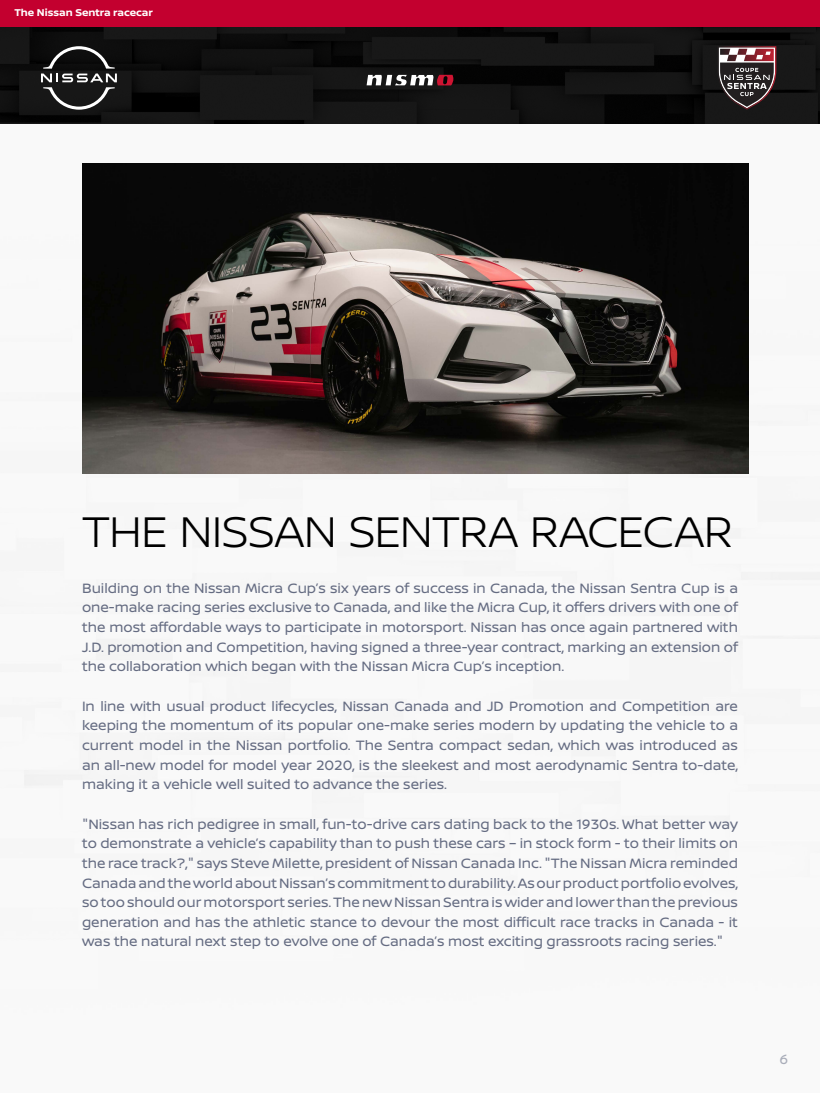
<style>
.page{position:relative;width:820px;height:1093px;background:#fff}
.page>*{position:absolute;margin:0;border:0;box-sizing:border-box;transform-origin:0 0}
.t1{font:300 45.6px "Nissan Brand";letter-spacing:-.015em;color:#000}
.Texte{font:14.4px/19.6px "Nissan Brand";color:#656c82;text-align:justify}
.t2{font:14.4px "Nissan Brand";color:#a9adb9}
.Ancre_de_texte__debu{font:700 10.48px "Nissan Brand";color:#fff}
</style>
<div class="page">
<img style="left:0;top:123px;width:819px;height:698px">
<img style="left:0;top:26px;width:819px;height:97px">
<svg style="left:41px;top:46px;width:76px;height:64px;background:#383838"></svg>
<svg style="left:717px;top:46px;width:59px;height:64px;background:#5f4f51"></svg>
<svg style="left:366px;top:75px;width:87px;height:10px"></svg>
<div style="left:0;top:0;width:819px;height:26px;background:#c3002f"></div>
<img style="left:82px;top:163px;width:666px;height:311px">
<p class="Ancre_de_texte__debu" style="left:14px;top:5px;width:140px">The Nissan Sentra racecar</p>
<p class="t1" style="left:82px;top:498px;width:651px">THE NISSAN SENTRA RACECAR</p>
<p class="Texte" style="left:82px;top:577px;width:657px">Building on the Nissan Micra Cup’s six years of success in Canada, the Nissan Sentra Cup is a one-make racing series exclusive to Canada, and like the Micra Cup, it offers drivers with one of the most affordable ways to participate in motorsport. Nissan has once again partnered with J.D. promotion and Competition, having signed a three-year contract, marking an extension of the collaboration which began with the Nissan Micra Cup’s inception.</p>
<p class="Texte" style="left:82px;top:695px;width:657px">In line with usual product lifecycles, Nissan Canada and JD Promotion and Competition are keeping the momentum of its popular one-make series modern by updating the vehicle to a current model in the Nissan portfolio. The Sentra compact sedan, which was introduced as an all-new model for model year 2020, is the sleekest and most aerodynamic Sentra to-date, making it a vehicle well suited to advance the series.</p>
<p class="Texte" style="left:82px;top:813px;width:657px">"Nissan has rich pedigree in small, fun-to-drive cars dating back to the 1930s. What better way to demonstrate a vehicle’s capability than to push these cars – in stock form - to their limits on the race track?," says Steve Milette, president of Nissan Canada Inc. "The Nissan Micra reminded Canada and the world about Nissan’s commitment to durability. As our product portfolio evolves, so too should our motorsport series. The new Nissan Sentra is wider and lower than the previous generation and has the athletic stance to devour the most difficult race tracks in Canada - it was the natural next step to evolve one of Canada’s most exciting grassroots racing series."</p>
<p class="t2" style="left:779px;top:1049px;width:10px">6</p>
</div>
